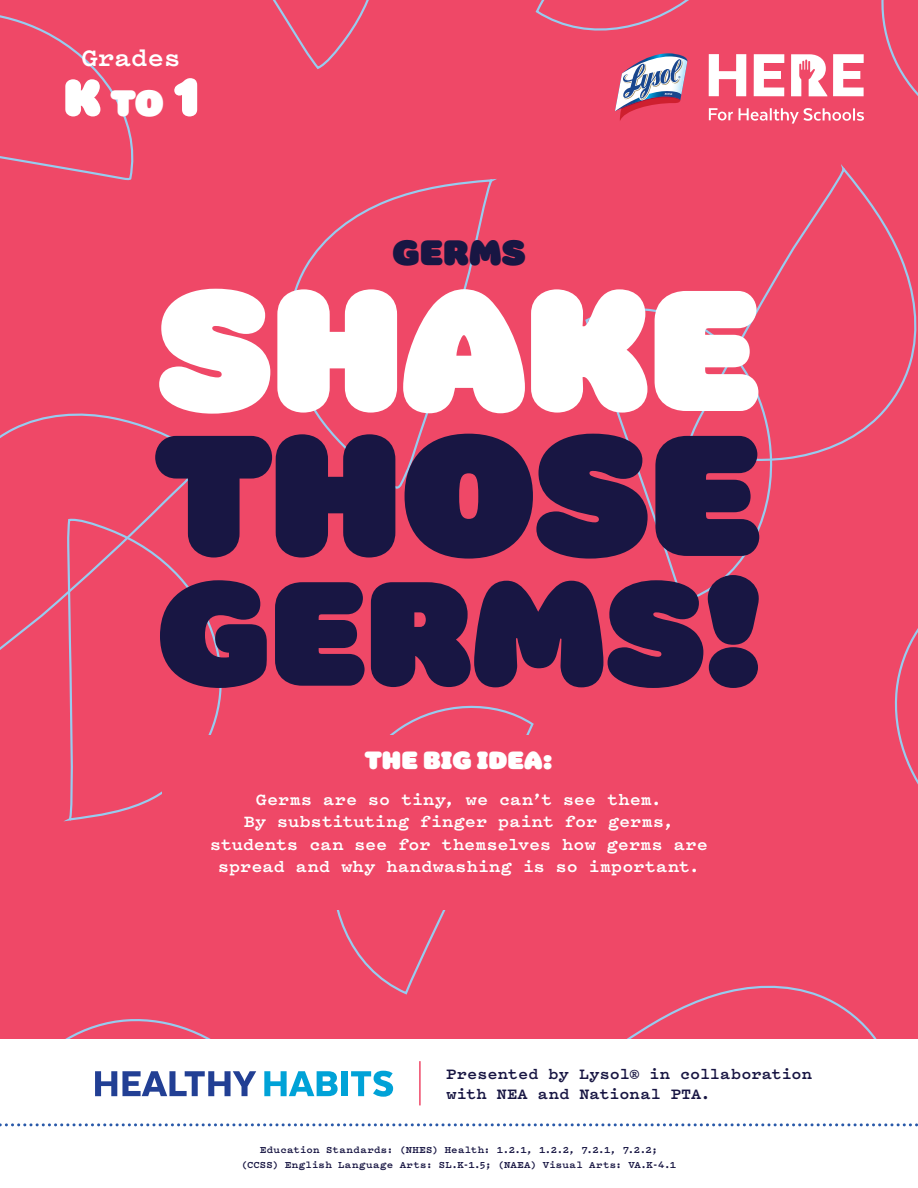
<style>
.page{position:relative;width:918px;height:1188px;background:#ef4867}
.page>*{position:absolute;margin:0;border:0;box-sizing:border-box;transform-origin:0 0}
.t1{font:174px "Colette Ultra Jumbo";letter-spacing:-.01em;color:#fff}
.t2{font:174px "Colette Ultra Jumbo";letter-spacing:-.005em;color:#181643}
.t3{font:150px "Colette Ultra Jumbo";letter-spacing:-.005em;color:#181643}
.t4{font:52.5px "Colette Ultra Jumbo";color:#fff}
.t5{font:36px "Colette Ultra Jumbo";letter-spacing:.01em;color:#181643}
.t6{font:700 27px "Pitch";color:#fff}
.t7{font:25.5px "Colette Ultra Jumbo";letter-spacing:.005em;color:#fff}
.t8{font:700 18px/22.5px "Pitch";letter-spacing:.01em;color:#fff;text-align:center}
.t9{font:700 16.5px/19.8px "Pitch";letter-spacing:.005em;color:#181643}
.t10{font:700 10.5px/15px "Pitch";letter-spacing:.025em;color:#181643;text-align:center}
.s1{font-size:37.5px}
</style>
<div class="page">
<svg style="left:67px;top:615px;width:155px;height:206px"></svg>
<svg style="left:0;top:413px;width:206px;height:266px"></svg>
<svg style="left:881px;top:0;width:37px;height:785px"></svg>
<svg style="left:762px;top:166px;width:156px;height:298px"></svg>
<svg style="left:585px;top:300px;width:190px;height:303px"></svg>
<svg style="left:617px;top:985px;width:287px;height:55px"></svg>
<svg style="left:0;top:15px;width:134px;height:166px"></svg>
<svg style="left:535px;top:0;width:154px;height:31px"></svg>
<svg style="left:273px;top:0;width:96px;height:69px"></svg>
<svg style="left:0;top:1019px;width:299px;height:21px"></svg>
<svg style="left:289px;top:179px;width:205px;height:310px"></svg>
<svg style="left:336px;top:705px;width:198px;height:290px"></svg>
<svg style="left:709px;top:54px;width:37px;height:42px"></svg>
<svg style="left:754px;top:54px;width:30px;height:42px"></svg>
<svg style="left:833px;top:54px;width:31px;height:42px"></svg>
<svg style="left:791px;top:54px;width:36px;height:42px"></svg>
<svg style="left:709px;top:108px;width:24px;height:12px"></svg>
<svg style="left:739px;top:108px;width:125px;height:16px"></svg>
<svg style="left:615px;top:53px;width:73px;height:68px"></svg>
<div style="left:0;top:1040px;width:918px;height:148px;background:#fff"></div>
<svg style="left:95px;top:1071px;width:161px;height:25px"></svg>
<svg style="left:264px;top:1071px;width:74px;height:25px"></svg>
<div style="left:342px;top:1071px;width:6px;height:25px;background:#00a2d7"></div>
<svg style="left:351px;top:1071px;width:42px;height:26px"></svg>
<hr style="left:419px;top:1061px;width:2px;height:44px;background:#ef4867">
<svg style="left:0;top:1123px;width:918px;height:3px"></svg>
<div style="left:162px;top:735px;width:594px;height:175px;background:#ef4867"></div>
<h3 class="t6" style="left:81px;top:39px;width:101px">Grades</h3>
<h3 class="t4" style="left:63px;top:57px;width:137px">K <span class="s1">TO</span> 1</h3>
<h3 class="t5" style="left:393px;top:225px;width:134px">GERMS</h3>
<h1 class="t1" style="left:157px;top:217px;width:604px">SHAKE</h1>
<h1 class="t2" style="left:157px;top:362px;width:605px">THOSE</h1>
<h2 class="t3" style="left:157px;top:518px;width:609px">GERMS!</h2>
<h3 class="t7" style="left:365px;top:741px;width:189px">THE BIG IDEA:</h3>
<p class="t8" style="left:210px;top:788px;width:499px">Germs are so tiny, we can’t see them.<br>By substituting finger paint for germs, students can see for themselves how germs are spread and why handwashing is so important.</p>
<p class="t9" style="left:447px;top:1063px;width:367px">Presented by Lysol® in collaboration with NEA and National PTA.</p>
<p class="t10" style="left:242px;top:1142px;width:436px">Education Standards: (NHES) Health: 1.2.1, 1.2.2, 7.2.1, 7.2.2; (CCSS) English Language Arts: SL.K-1.5; (NAEA) Visual Arts: VA.K-4.1</p>
</div>
